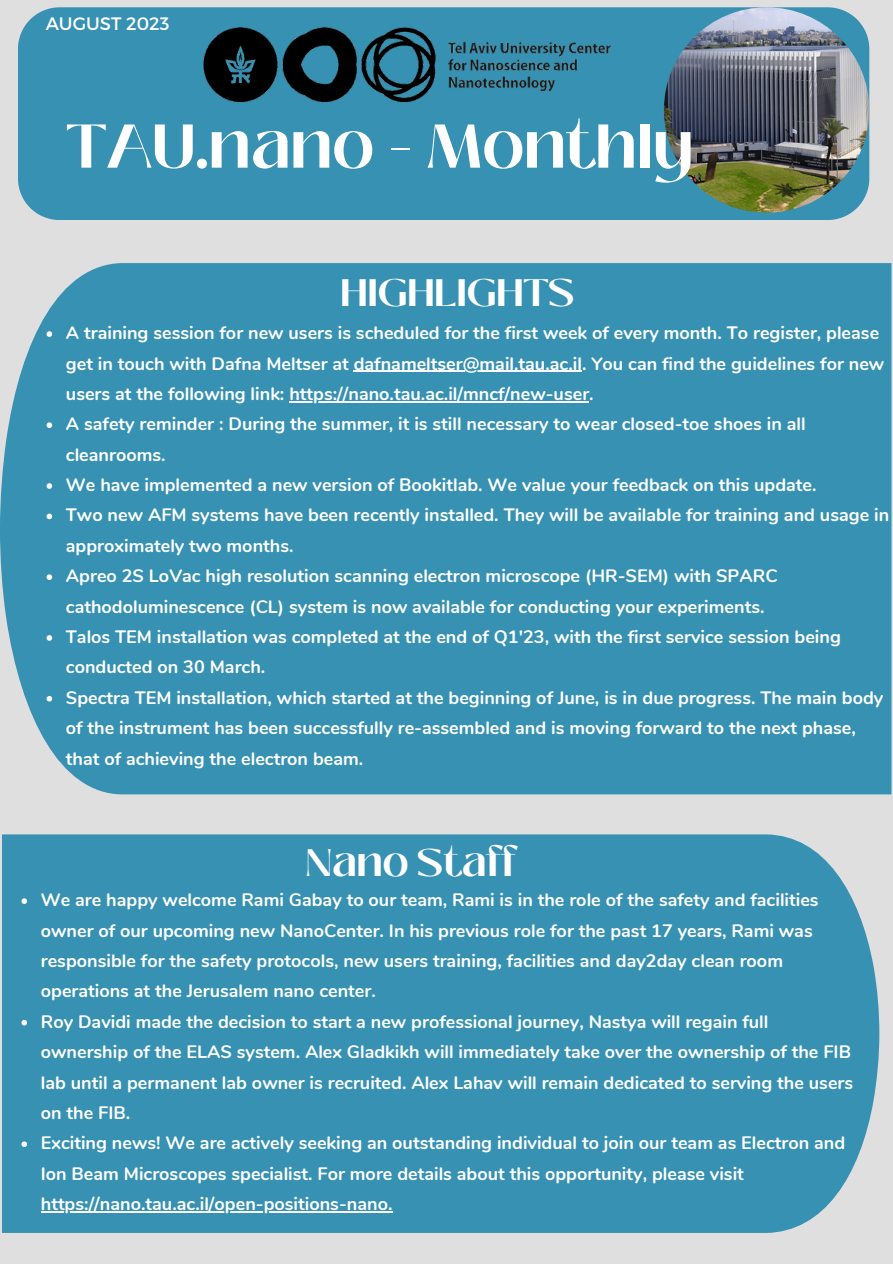
<style>
.page{position:relative;width:893px;height:1264px;background:#fff}
.page>*{position:absolute;margin:0;border:0;box-sizing:border-box;transform-origin:0 0}
.t1{font:700 61.5px "Black Mango";color:#fff}
.t2{font:700 38.1px "Black Mango";color:#fff}
.t3{font:700 18px/30.3px "Nunito";color:#fff}
.t4{font:18px "Montserrat";color:#fff}
</style>
<div class="page">
<div style="left:0;top:0;width:892px;height:1263px;background:#dfdfdf"></div>
<div style="left:0;top:263px;width:891px;height:531px;background:#3791b2"></div>
<div style="left:18px;top:7px;width:851px;height:213px;background:#3791b2"></div>
<div style="left:2px;top:834px;width:877px;height:398px;background:#3791b2"></div>
<img style="left:663px;top:7px;width:206px;height:206px;border-radius:50%">
<img style="left:201px;top:24px;width:413px;height:80px">
<svg style="left:47px;top:331px;width:5px;height:6px"></svg>
<hr style="left:354px;top:370px;width:228px;height:2px;background:#fff">
<hr style="left:289px;top:401px;width:300px;height:1px;background:#fff">
<svg style="left:47px;top:422px;width:5px;height:6px"></svg>
<svg style="left:47px;top:483px;width:5px;height:6px"></svg>
<svg style="left:47px;top:513px;width:5px;height:6px"></svg>
<svg style="left:47px;top:574px;width:5px;height:6px"></svg>
<svg style="left:47px;top:635px;width:5px;height:5px"></svg>
<svg style="left:47px;top:696px;width:5px;height:5px"></svg>
<svg style="left:21px;top:898px;width:6px;height:5px"></svg>
<svg style="left:21px;top:1019px;width:6px;height:6px"></svg>
<svg style="left:21px;top:1141px;width:6px;height:5px"></svg>
<hr style="left:41px;top:1211px;width:351px;height:1px;background:#fff">
<p class="t4" style="left:46px;top:12px;width:125px">AUGUST 2023</p>
<p class="t1" style="left:66px;top:100px;width:628px">TAU.nano - Monthly</p>
<p class="t2" style="left:340px;top:264px;width:236px">HIGHLIGHTS</p>
<p class="t3" style="left:66px;top:318px;width:819px">A training session for new users is scheduled for the first week of every month. To register, please get in touch with Dafna Meltser at dafnameltser@mail.tau.ac.il. You can find the guidelines for new users at the following link: https://nano.tau.ac.il/mncf/new-user.</p>
<p class="t3" style="left:66px;top:409px;width:741px">A safety reminder : During the summer, it is still necessary to wear closed-toe shoes in all cleanrooms.</p>
<p class="t3" style="left:66px;top:470px;width:752px">We have implemented a new version of Bookitlab. We value your feedback on this update.</p>
<p class="t3" style="left:66px;top:500px;width:824px">Two new AFM systems have been recently installed. They will be available for training and usage in approximately two months.</p>
<p class="t3" style="left:66px;top:561px;width:713px">Apreo 2S LoVac high resolution scanning electron microscope (HR-SEM) with SPARC cathodoluminescence (CL) system is now available for conducting your experiments.</p>
<p class="t3" style="left:66px;top:622px;width:776px">Talos TEM installation was completed at the end of Q1'23, with the first service session being conducted on 30 March.</p>
<p class="t3" style="left:66px;top:682px;width:819px">Spectra TEM installation, which started at the beginning of June, is in due progress. The main body of the instrument has been successfully re-assembled and is moving forward to the next phase, that of achieving the electron beam.</p>
<p class="t2" style="left:305px;top:833px;width:213px">Nano Staff</p>
<p class="t3" style="left:41px;top:885px;width:779px">We are happy welcome Rami Gabay to our team, Rami is in the role of the safety and facilities owner of our upcoming new NanoCenter. In his previous role for the past 17 years, Rami was responsible for the safety protocols, new users training, facilities and day2day clean room operations at the Jerusalem nano center.</p>
<p class="t3" style="left:41px;top:1006px;width:813px">Roy Davidi made the decision to start a new professional journey, Nastya will regain full ownership of the ELAS system. Alex Gladkikh will immediately take over the ownership of the FIB lab until a permanent lab owner is recruited. Alex Lahav will remain dedicated to serving the users on the FIB.</p>
<p class="t3" style="left:41px;top:1128px;width:805px">Exciting news! We are actively seeking an outstanding individual to join our team as Electron and<br>Ion Beam Microscopes specialist. For more details about this opportunity, please visit https://nano.tau.ac.il/open-positions-nano.</p>
</div>
